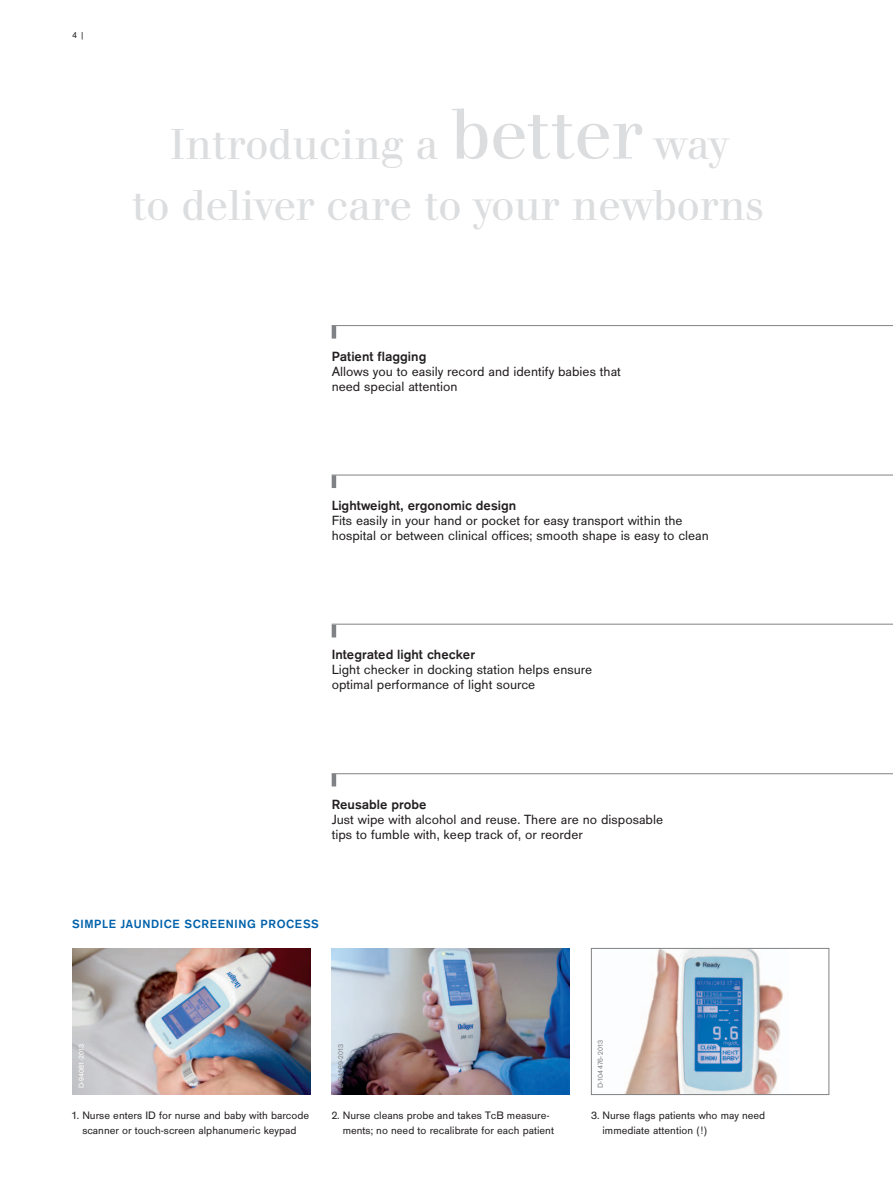
<style>
.page{position:relative;width:893px;height:1191px;background:#fff}
.page>*{position:absolute;margin:0;border:0;box-sizing:border-box;transform-origin:0 0}
.t1{font:45px "Draeger Walbaum";color:#dcdddf}
.Fließtext_DraeSansRe{font:13.8px/15px "Draeger San";color:#231f20}
.Fließtext_DraeSansRe-2{font:700 13.8px "Draeger San";color:#231f20}
.Subheading_1{font:700 12.3px "Draeger San";letter-spacing:.05em;color:#0161aa}
.Bildunterschrift_Tex{font:11.25px/14.2px "Draeger San";color:#231f20}
.Pagination{font:9px "Draeger San Tab";color:#231f20}
.Image_number_60_blac{font:7.5px "Draeger San";letter-spacing:.025em;color:#808285}
.Image_number_60_blac-2{font:7.5px "Draeger San";letter-spacing:.025em;color:#fff}
.s1{font-size:75px}
</style>
<div class="page">
<img style="left:72px;top:948px;width:238px;height:146px">
<img style="left:332px;top:948px;width:238px;height:146px">
<img style="left:625px;top:950px;width:159px;height:142px">
<div style="left:591px;top:948px;width:238px;height:146px;border:1px solid #808285"></div>
<hr style="left:332px;top:326px;width:4px;height:12px;background:#808285">
<hr style="left:332px;top:325px;width:561px;height:1px;background:#808285">
<hr style="left:332px;top:475px;width:4px;height:13px;background:#808285">
<hr style="left:332px;top:474px;width:561px;height:1px;background:#808285">
<hr style="left:332px;top:624px;width:4px;height:13px;background:#808285">
<hr style="left:332px;top:623px;width:561px;height:1px;background:#808285">
<hr style="left:332px;top:773px;width:561px;height:1px;background:#808285">
<hr style="left:332px;top:773px;width:4px;height:13px;background:#808285">
<p class="Pagination" style="left:72px;top:30px;width:14px">4 |</p>
<p class="t1" style="left:169px;top:119px;width:560px">Introducing a <span class="s1">better</span> way</p>
<p class="t1" style="left:132px;top:181px;width:633px">to deliver care to your newborns</p>
<p class="Fließtext_DraeSansRe-2" style="left:332px;top:349px;width:96px">Patient flagging</p>
<p class="Fließtext_DraeSansRe" style="left:332px;top:364px;width:291px">Allows you to easily record and identify babies that need special attention</p>
<p class="Fließtext_DraeSansRe-2" style="left:332px;top:498px;width:186px">Lightweight, ergonomic design</p>
<p class="Fließtext_DraeSansRe" style="left:332px;top:513px;width:379px">Fits easily in your hand or pocket for easy transport within the hospital or between clinical offices; smooth shape is easy to clean</p>
<p class="Fließtext_DraeSansRe-2" style="left:332px;top:647px;width:145px">Integrated light checker</p>
<p class="Fließtext_DraeSansRe" style="left:332px;top:662px;width:262px">Light checker in docking station helps ensure optimal performance of light source</p>
<p class="Fließtext_DraeSansRe-2" style="left:332px;top:796px;width:96px">Reusable probe</p>
<p class="Fließtext_DraeSansRe" style="left:332px;top:812px;width:333px">Just wipe with alcohol and reuse. There are no disposable tips to fumble with, keep track of, or reorder</p>
<p class="Subheading_1" style="left:72px;top:917px;width:248px">SIMPLE JAUNDICE SCREENING PROCESS</p>
<p class="Image_number_60_blac-2" style="left:77px;top:1088px;width:46px;rotate:-90deg">D-94081-2013</p>
<p class="Image_number_60_blac" style="left:337px;top:1088px;width:46px;rotate:-90deg">D-94189-2013</p>
<p class="Image_number_60_blac" style="left:596px;top:1088px;width:50px;rotate:-90deg">D-104476-2013</p>
<p class="Bildunterschrift_Tex" style="left:72px;top:1108px;width:238px;text-align:center">1. Nurse enters ID for nurse and baby with barcode scanner or touch-screen alphanumeric keypad</p>
<p class="Bildunterschrift_Tex" style="left:343px;top:1108px;width:213px;text-indent:-11px">2. Nurse cleans probe and takes TcB measure&shy;ments; no need to recalibrate for each patient</p>
<p class="Bildunterschrift_Tex" style="left:602px;top:1108px;width:164px;text-indent:-11px">3. Nurse flags patients who may need immediate attention (!)</p>
</div>
